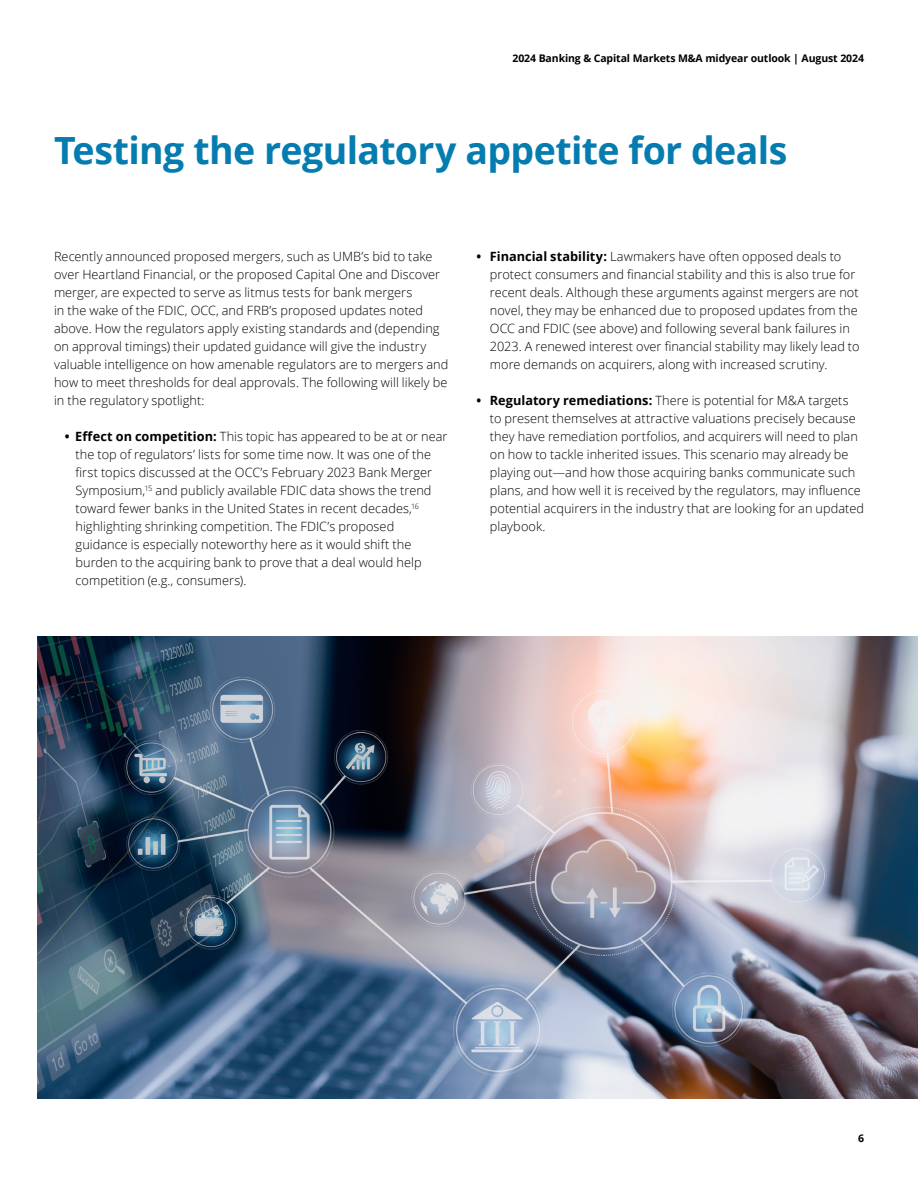
<style>
.page{position:relative;width:918px;height:1188px;background:#fff}
.page>*{position:absolute;margin:0;border:0;box-sizing:border-box;transform-origin:0 0}
.t1{font:700 37.5px "Open Sans";letter-spacing:-.015em;color:#057cb0}
.t2{font:300 12.75px/18px "Open Sans";letter-spacing:.005em;color:#000}
.t3{font:700 10.5px "Open Sans";letter-spacing:-.01em;color:#000}
.s1{font-weight:700}
</style>
<div class="page">
<img style="left:38px;top:636px;width:880px;height:463px">
<p class="t3" style="left:513px;top:51px;width:353px">2024 Banking &amp; Capital Markets M&amp;A midyear outlook | August 2024</p>
<h1 class="t1" style="left:54px;top:124px;width:735px">Testing the regulatory appetite for deals</h1>
<p class="t2" style="left:54px;top:247px;width:396px">Recently announced proposed mergers, such as UMB’s bid to take over Heartland Financial, or the proposed Capital One and Discover merger, are expected to serve as litmus tests for bank mergers<br>in the wake of the FDIC, OCC, and FRB’s proposed updates noted above. How the regulators apply existing standards and (depending on approval timings) their updated guidance will give the industry valuable intelligence on how amenable regulators are to mergers and how to meet thresholds for deal approvals. The following will likely be in the regulatory spotlight:</p>
<p class="t2" style="left:76px;top:427px;width:374px;text-indent:-11px"><span class="s1">• Effect on competition:</span> This topic has appeared to be at or near the top of regulators’ lists for some time now. It was one of the first topics discussed at the OCC’s February 2023 Bank Merger Symposium,<sup>15</sup> and publicly available FDIC data shows the trend toward fewer banks in the United States in recent decades,<sup>16 </sup>highlighting shrinking competition. The FDIC’s proposed guidance is especially noteworthy here as it would shift the burden to the acquiring bank to prove that a deal would help competition (e.g., consumers).</p>
<p class="t2" style="left:490px;top:247px;width:371px;text-indent:-14px"><span class="s1">• Financial stability:</span> Lawmakers have often opposed deals to protect consumers and financial stability and this is also true for recent deals. Although these arguments against mergers are not novel, they may be enhanced due to proposed updates from the OCC and FDIC (see above) and following several bank failures in 2023. A renewed interest over financial stability may likely lead to more demands on acquirers, along with increased scrutiny.</p>
<p class="t2" style="left:490px;top:391px;width:376px;text-indent:-14px"><span class="s1">• Regulatory remediations:</span> There is potential for M&amp;A targets<br>to present themselves at attractive valuations precisely because they have remediation portfolios, and acquirers will need to plan on how to tackle inherited issues. This scenario may already be playing out—and how those acquiring banks communicate such plans, and how well it is received by the regulators, may influence potential acquirers in the industry that are looking for an updated playbook.</p>
<p class="t3" style="left:858px;top:1131px;width:7px">6</p>
</div>
